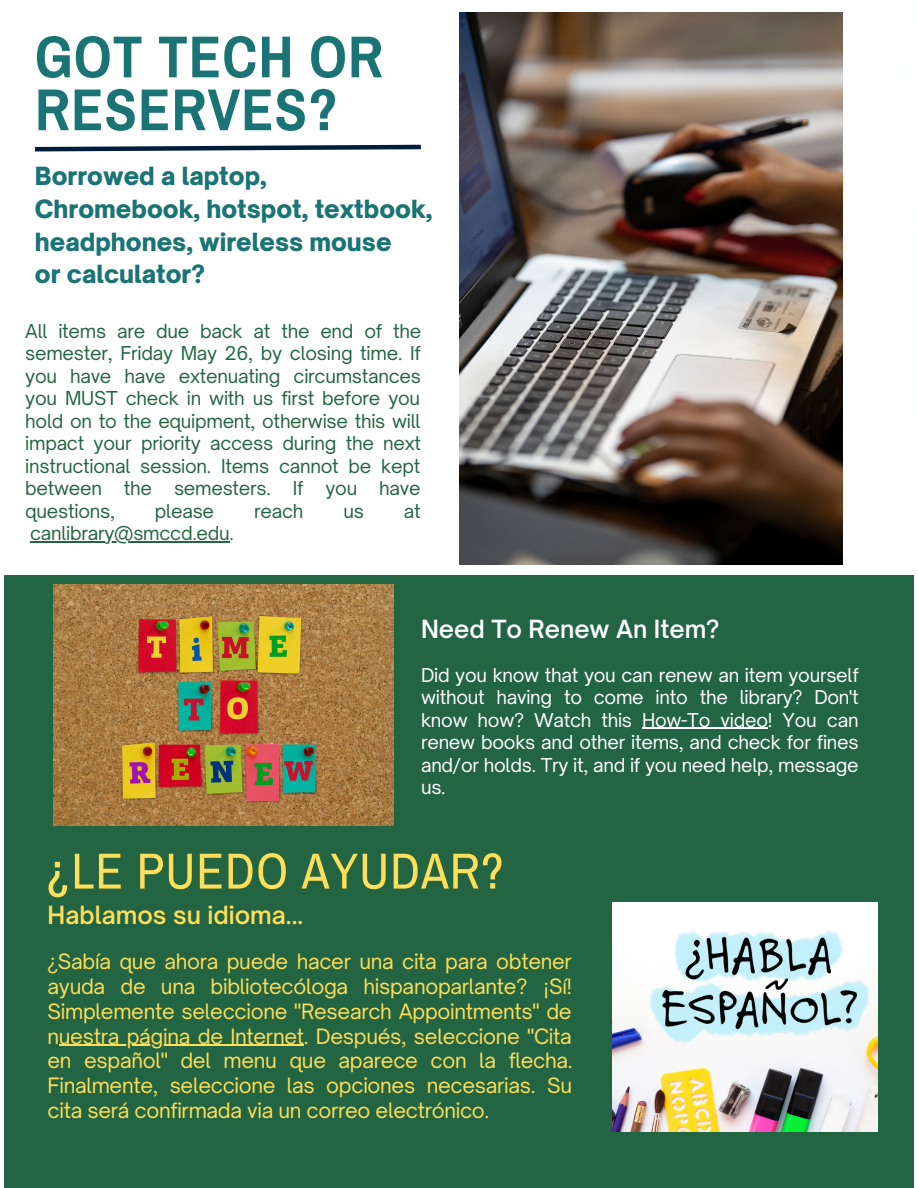
<style>
.page{position:relative;width:918px;height:1188px;background:#fff}
.page>*{position:absolute;margin:0;border:0;box-sizing:border-box;transform-origin:0 0}
.t1{font:700 59.25px/52.8px "Archivo Narrow";letter-spacing:.02em;color:#1a7374}
.t2{font:50.85px "Archivo Narrow";letter-spacing:.02em;color:#ffde59}
.t3{font:900 24px/32.7px "Open Sauce One";color:#1a7374}
.t4{font:600 24px "Open Sauce One";color:#ffde59}
.t5{font:600 24px "Open Sauce One";color:#fff}
.t6{font:20.25px/24.8px "Open Sauce One";letter-spacing:-.015em;color:#ffde59;text-align:justify}
.t7{font:18.3px/22.5px "Open Sauce One";letter-spacing:-.015em;color:#236543;text-align:justify}
.t8{font:18.3px/22.5px "Open Sauce One";letter-spacing:-.015em;color:#fff;text-align:justify}
</style>
<div class="page">
<img style="left:459px;top:13px;width:384px;height:551px">
<svg style="left:34px;top:144px;width:387px;height:8px"></svg>
<div style="left:4px;top:575px;width:910px;height:613px;background:#236543"></div>
<img style="left:53px;top:584px;width:340px;height:241px">
<img style="left:613px;top:903px;width:264px;height:228px">
<hr style="left:30px;top:541px;width:199px;height:2px;background:#236543">
<hr style="left:642px;top:728px;width:126px;height:1px;background:#fff">
<hr style="left:59px;top:1045px;width:245px;height:1px;background:#ffde59">
<h1 class="t1" style="left:35px;top:31px;width:350px">GOT TECH OR<br>RESERVES?</h1>
<h3 class="t3" style="left:35px;top:160px;width:399px">Borrowed a laptop,<br>Chromebook, hotspot, textbook, headphones, wireless mouse<br>or calculator?</h3>
<p class="t7" style="left:25px;top:320px;width:398px">All items are due back at the end of the semester, Friday May 26, by closing time. If you have have extenuating circumstances you MUST check in with us first before you hold on to the equipment, otherwise this will impact your priority access during the next instructional session. Items cannot be kept between the semesters. If you have questions,</p>
<p class="t7" style="left:155px;top:500px;width:61px">please</p>
<p class="t7" style="left:254px;top:500px;width:51px">reach</p>
<p class="t7" style="left:343px;top:500px;width:22px">us</p>
<p class="t7" style="left:404px;top:500px;width:18px">at</p>
<p class="t7" style="left:30px;top:522px;width:205px">canlibrary@smccd.edu.</p>
<h3 class="t5" style="left:421px;top:614px;width:300px">Need To Renew An Item?</h3>
<p class="t8" style="left:421px;top:664px;width:439px">Did you know that you can renew an item yourself without having to come into the library? Don't know how? Watch this How-To video! You can renew books and other items, and check for fines and/or holds. Try it, and if you need help, message us.</p>
<h2 class="t2" style="left:45px;top:844px;width:460px">¿LE PUEDO AYUDAR?</h2>
<h3 class="t4" style="left:48px;top:900px;width:257px">Hablamos su idioma...</h3>
<p class="t6" style="left:48px;top:949px;width:527px">¿Sabía que ahora puede hacer una cita para obtener ayuda de una bibliotecóloga hispanoparlante? ¡Sí!<br>Simplemente seleccione "Research Appointments" de nuestra página de Internet. Después, seleccione "Cita en español" del menu que aparece con la flecha.<br>Finalmente, seleccione las opciones necesarias. Su cita será confirmada via un correo electrónico.</p>
</div>
